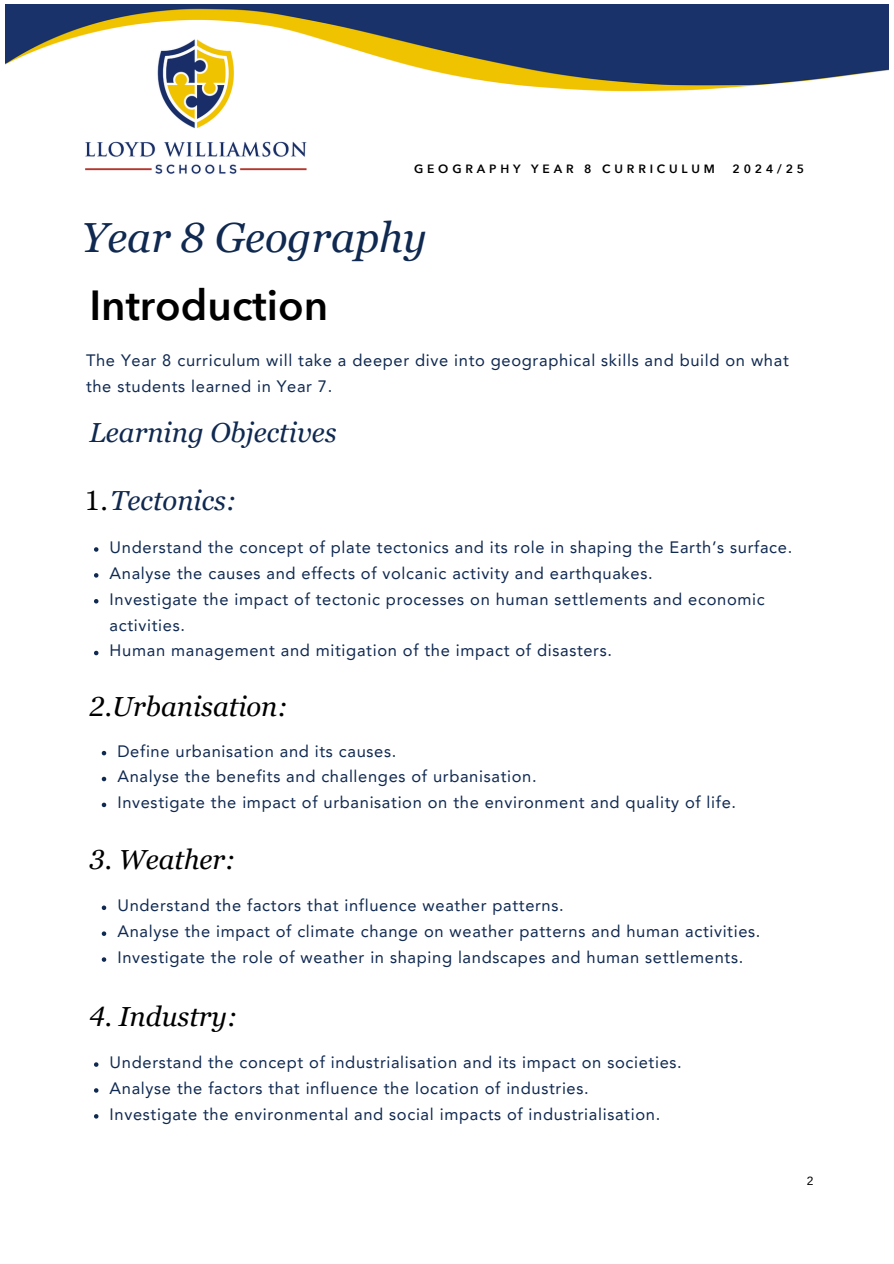
<style>
.page{position:relative;width:894px;height:1264px;background:#fff}
.page>*{position:absolute;margin:0;border:0;box-sizing:border-box;transform-origin:0 0}
.t1{font:italic 42px "Georgia Pro";color:#102951}
.t2{font:600 42px "Avenir Next";color:#000}
.t3{font:italic 27.45px "Georgia Pro";color:#000}
.t4{font:italic 27.45px "Georgia Pro";color:#102951}
.t5{font:16.5px/25.8px "Avenir LT Pro";letter-spacing:.04em;color:#102951}
.t6{font:600 12px "Avenir Next";letter-spacing:.32em;color:#000}
.t7{font:12px "Arimo";color:#000}
.s1{font-style:normal;color:#000}
</style>
<div class="page">
<img style="left:6px;top:4px;width:882px;height:170px">
<svg style="left:94px;top:547px;width:4px;height:4px"></svg>
<svg style="left:94px;top:573px;width:4px;height:4px"></svg>
<svg style="left:94px;top:599px;width:4px;height:4px"></svg>
<svg style="left:94px;top:650px;width:4px;height:5px"></svg>
<svg style="left:102px;top:751px;width:4px;height:4px"></svg>
<svg style="left:102px;top:776px;width:4px;height:5px"></svg>
<svg style="left:102px;top:802px;width:4px;height:5px"></svg>
<svg style="left:102px;top:905px;width:4px;height:5px"></svg>
<svg style="left:102px;top:931px;width:4px;height:4px"></svg>
<svg style="left:102px;top:957px;width:4px;height:4px"></svg>
<svg style="left:94px;top:1062px;width:4px;height:4px"></svg>
<svg style="left:94px;top:1088px;width:4px;height:4px"></svg>
<svg style="left:94px;top:1114px;width:4px;height:4px"></svg>
<p class="t6" style="left:414px;top:161px;width:302px">GEOGRAPHY YEAR 8 CURRICULUM</p>
<p class="t6" style="left:732px;top:161px;width:73px">2024/25</p>
<h4 class="t1" style="left:82px;top:214px;width:346px">Year 8 Geography</h4>
<h1 class="t2" style="left:89px;top:278px;width:240px">Introduction</h1>
<h2 class="t5" style="left:86px;top:348px;width:704px">The Year 8 curriculum will take a deeper dive into geographical skills and build on what the students learned in Year 7.</h2>
<p class="t4" style="left:89px;top:417px;width:249px">Learning Objectives</p>
<h3 class="t4" style="left:85px;top:485px;width:153px"><span class="s1">1.</span>Tectonics:</h3>
<p class="t5" style="left:110px;top:535px;width:684px">Understand the concept of plate tectonics and its role in shaping the Earth’s surface.</p>
<p class="t5" style="left:110px;top:561px;width:544px">Analyse the causes and effects of volcanic activity and earthquakes.</p>
<p class="t5" style="left:110px;top:587px;width:656px">Investigate the impact of tectonic processes on human settlements and economic activities.</p>
<p class="t5" style="left:110px;top:639px;width:503px">Human management and mitigation of the impact of disasters.</p>
<p class="t3" style="left:89px;top:691px;width:200px">2.Urbanisation:</p>
<h3 class="t5" style="left:117px;top:739px;width:280px">Define urbanisation and its causes.</h3>
<p class="t5" style="left:117px;top:765px;width:420px">Analyse the benefits and challenges of urbanisation.</p>
<p class="t5" style="left:117px;top:791px;width:620px">Investigate the impact of urbanisation on the environment and quality of life.</p>
<p class="t3" style="left:89px;top:843px;width:148px">3. Weather:</p>
<p class="t5" style="left:117px;top:894px;width:447px">Understand the factors that influence weather patterns.</p>
<p class="t5" style="left:117px;top:919px;width:644px">Analyse the impact of climate change on weather patterns and human activities.</p>
<h3 class="t5" style="left:117px;top:945px;width:627px">Investigate the role of weather in shaping landscapes and human settlements.</h3>
<p class="t3" style="left:89px;top:1000px;width:150px">4. Industry:</p>
<p class="t5" style="left:110px;top:1050px;width:573px">Understand the concept of industrialisation and its impact on societies.</p>
<p class="t5" style="left:110px;top:1076px;width:480px">Analyse the factors that influence the location of industries.</p>
<p class="t5" style="left:110px;top:1102px;width:552px">Investigate the environmental and social impacts of industrialisation.</p>
<h3 class="t7" style="left:806px;top:1173px;width:8px">2</h3>
</div>
